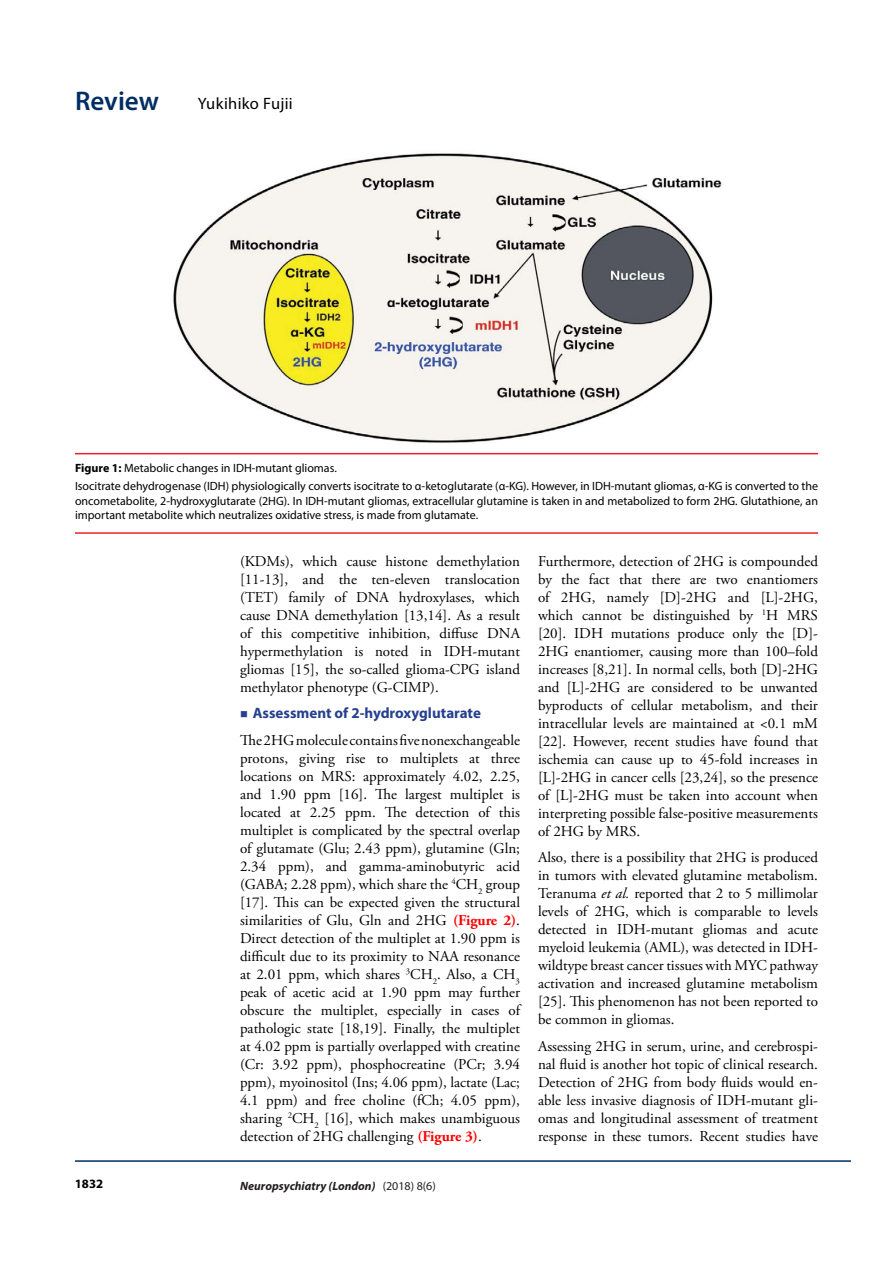
<style>
.page{position:relative;width:893px;height:1263px;background:#fff}
.page>*{position:absolute;margin:0;border:0;box-sizing:border-box;transform-origin:0 0}
.t1{font:600 27px "Myriad Pro";color:#002d62}
.t2{font:16.5px "Myriad Pro";letter-spacing:.02em;color:#000}
.t3{font:15px/18px "Adobe Garamond Pro";color:#000;text-align:justify}
.t4{font:700 15px "Myriad Pro";color:#25408f}
.t5{font:700 12.75px "Myriad Pro";color:#000}
.t6{font:12px/18.6px "Myriad Pro";color:#000}
.t7{font:italic 700 12px "Myriad Pro";color:#231f20}
.s1{font-weight:700}
.s2{font-weight:700;color:#f00}
.s3{font-weight:400;font-style:normal}
.s4{font-style:italic}
</style>
<div class="page">
<hr style="left:75px;top:1160px;width:776px;height:2px;background:#002d62">
<img style="left:173px;top:153px;width:549px;height:290px">
<hr style="left:75px;top:453px;width:743px;height:1px;background:#ed2124">
<hr style="left:75px;top:532px;width:743px;height:2px;background:#ed2124">
<h1 class="t1" style="left:75px;top:84px;width:85px">Review</h1>
<p class="t2" style="left:198px;top:93px;width:96px">Yukihiko Fujii</p>
<p class="t6" style="left:75px;top:458px;width:744px"><span class="s1">Figure 1:</span> Metabolic changes in IDH-mutant gliomas.<br>Isocitrate dehydrogenase (IDH) physiologically converts isocitrate to α-ketoglutarate (α-KG). However, in IDH-mutant gliomas, α-KG is converted to the</p>
<p class="t6" style="left:75px;top:493px;width:745px;line-height:14.4px">oncometabolite, 2-hydroxyglutarate (2HG). In IDH-mutant gliomas, extracellular glutamine is taken in and metabolized to form 2HG. Glutathione, an important metabolite which neutralizes oxidative stress, is made from glutamate.</p>
<p class="t3" style="left:240px;top:553px;width:281px">(KDMs), which cause histone demethylation [11-13], and the ten-eleven translocation (TET) family of DNA hydroxylases, which cause DNA demethylation [13,14]. As a result of this competitive inhibition, diffuse DNA hypermethylation is noted in IDH-mutant gliomas [15], the so-called glioma-CPG island methylator phenotype (G-CIMP).</p>
<p class="t4" style="left:253px;top:704px;width:230px">Assessment of 2-hydroxyglutarate</p>
<p class="t3" style="left:240px;top:732px;width:281px">The 2HG molecule contains five nonexchangeable protons, giving rise to multiplets at three locations on MRS: approximately 4.02, 2.25, and 1.90 ppm [16]. The largest multiplet is located at 2.25 ppm. The detection of this multiplet is complicated by the spectral overlap of glutamate (Glu; 2.43 ppm), glutamine (Gln; 2.34 ppm), and gamma-aminobutyric acid (GABA; 2.28 ppm), which share the <sup>4</sup>CH<sub>2</sub> group [17]. This can be expected given the structural similarities of Glu, Gln and 2HG <span class="s2">(Figure 2)</span>.<br>Direct detection of the multiplet at 1.90 ppm is difficult due to its proximity to NAA resonance at 2.01 ppm, which shares <sup>3</sup>CH<sub>2</sub>. Also, a CH<sub>3 </sub>peak of acetic acid at 1.90 ppm may further obscure the multiplet, especially in cases of pathologic state [18,19]. Finally, the multiplet at 4.02 ppm is partially overlapped with creatine (Cr: 3.92 ppm), phosphocreatine (PCr; 3.94 ppm), myoinositol (Ins; 4.06 ppm), lactate (Lac; 4.1 ppm) and free choline (fCh; 4.05 ppm), sharing <sup>2</sup>CH<sub>2</sub> [16], which makes unambiguous detection of 2HG challenging <span class="s2">(Figure 3)</span>.</p>
<p class="t5" style="left:75px;top:1176px;width:30px">1832</p>
<p class="t7" style="left:240px;top:1178px;width:197px">Neuropsychiatry (London) <span class="s3">(2018) 8(6)</span></p>
<p class="t3" style="left:538px;top:553px;width:281px">Furthermore, detection of 2HG is compounded by the fact that there are two enantiomers of 2HG, namely [D]-2HG and [L]-2HG, which cannot be distinguished by <sup>1</sup>H MRS [20]. IDH mutations produce only the [D]- 2HG enantiomer, causing more than 100–fold increases [8,21]. In normal cells, both [D]-2HG and [L]-2HG are considered to be unwanted byproducts of cellular metabolism, and their intracellular levels are maintained at &lt;0.1 mM [22]. However, recent studies have found that ischemia can cause up to 45-fold increases in [L]-2HG in cancer cells [23,24], so the presence of [L]-2HG must be taken into account when interpreting possible false-positive measurements of 2HG by MRS.</p>
<p class="t3" style="left:538px;top:849px;width:281px">Also, there is a possibility that 2HG is produced in tumors with elevated glutamine metabolism.<br>Teranuma <span class="s4">et al.</span> reported that 2 to 5 millimolar levels of 2HG, which is comparable to levels detected in IDH-mutant gliomas and acute myeloid leukemia (AML), was detected in IDH&shy;wildtype breast cancer tissues with MYC pathway activation and increased glutamine metabolism [25]. This phenomenon has not been reported to be common in gliomas.</p>
<p class="t3" style="left:538px;top:1038px;width:281px">Assessing 2HG in serum, urine, and cerebrospi&shy;nal fluid is another hot topic of clinical research.<br>Detection of 2HG from body fluids would en&shy;able less invasive diagnosis of IDH-mutant gli&shy;omas and longitudinal assessment of treatment response in these tumors. Recent studies have</p>
</div>
